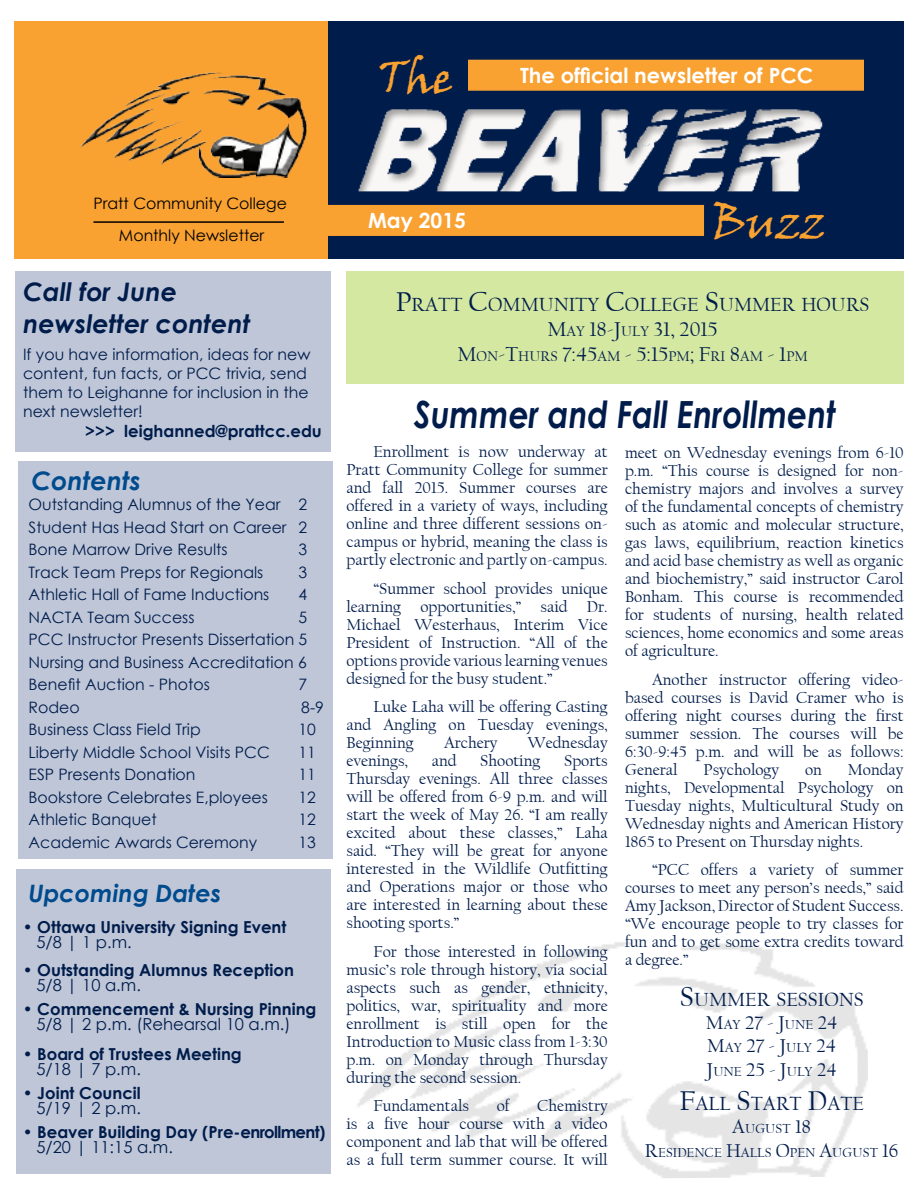
<style>
.page{position:relative;width:918px;height:1188px;background:#fff}
.page>*{position:absolute;margin:0;border:0;box-sizing:border-box;transform-origin:0 0}
.t1{font:45px "Viner Hand ITC";color:#f9a131}
.t2{font:italic 700 37.5px "Century Gothic";color:#001c4b;scale:.84 1}
.t3{font:italic 700 25.5px/31.5px "Century Gothic";color:#001c4b}
.t4{font:italic 700 25.5px "Century Gothic";color:#004b8d}
.t5{font:italic 700 24px "Century Gothic";color:#004b8d}
.t6{font:21px/25.2px "Californian FB";color:#001c4b;text-align:center}
.t7{font:700 21px "Century Gothic";color:#fff}
.t8{font:19.95px "Californian FB";color:#001c4b}
.t9{font:19.5px/23.4px "Californian FB";color:#001c4b;text-align:justify}
.t10{font:16.5px/18px "Californian FB";color:#001c4b;text-align:justify}
.t11{font:700 16.5px "Century Gothic";color:#001c4b}
.t12{font:16.5px "Century Gothic";color:#001c4b}
.t13{font:15.75px/22.5px "Century Gothic";color:#001c4b;text-align:justify}
.t14{font:15.75px/32.7px "Century Gothic";color:#000;text-align:center}
.t15{font:13.65px/23.4px "Californian FB";color:#001c4b;text-align:center}
.s1{font-size:28.5px}
.s2{font-size:14.7px}
.s3{font-size:13.65px}
.s4{font-size:19.5px}
</style>
<div class="page">
<img style="left:357px;top:941px;width:511px;height:237px">
<div style="left:14px;top:21px;width:315px;height:238px;background:#f9a131"></div>
<div style="left:76px;top:69px;width:231px;height:110px;background:#000;opacity:.75"></div>
<div style="left:328px;top:21px;width:576px;height:238px;background:#001c4b"></div>
<hr style="left:93px;top:221px;width:191px;height:2px;background:#000">
<div style="left:326px;top:205px;width:378px;height:31px;background:#f9a131"></div>
<div style="left:468px;top:60px;width:396px;height:31px;background:#f9a131;border:2px solid #f9a131"></div>
<div style="left:356px;top:93px;width:475px;height:114px;background:#000;opacity:.36"></div>
<div style="left:16px;top:271px;width:315px;height:181px;background:#bfc6d8"></div>
<div style="left:16px;top:869px;width:315px;height:305px;background:#bfc6d8"></div>
<div style="left:18px;top:461px;width:315px;height:398px;background:#bfc6d8"></div>
<div style="left:346px;top:271px;width:558px;height:113px;background:#d4e8a2"></div>
<h1 class="t1" style="left:379px;top:49px;width:76px">The</h1>
<p class="t7" style="left:520px;top:59px;width:295px">The official newsletter of PCC</p>
<p class="t14" style="left:93px;top:186px;width:195px">Pratt Community College<br>Monthly Newsletter</p>
<h3 class="t3" style="left:23px;top:275px;width:229px">Call for June newsletter content</h3>
<p class="t13" style="left:23px;top:345px;width:289px;line-height:18.9px;text-align:left">If you have information, ideas for new content, fun facts, or PCC trivia, send them to Leighanne for inclusion in the next newsletter!</p>
<p class="t11" style="left:85px;top:418px;width:238px">&gt;&gt;&gt; leighanned@prattcc.edu</p>
<h3 class="t4" style="left:31px;top:462px;width:111px">Contents</h3>
<p class="t13" style="left:29px;top:493px;width:280px">Outstanding Alumnus of the Year 2<br>Student Has Head Start on Career 2<br>Bone Marrow Drive Results</p>
<p class="t13" style="left:299px;top:538px;width:10px">3</p>
<p class="t13" style="left:29px;top:561px;width:236px">Track Team Preps for Regionals</p>
<p class="t13" style="left:299px;top:561px;width:10px">3</p>
<p class="t13" style="left:29px;top:583px;width:242px">Athletic Hall of Fame Inductions</p>
<p class="t13" style="left:299px;top:583px;width:10px">4</p>
<p class="t13" style="left:29px;top:606px;width:167px">NACTA Team Success</p>
<p class="t13" style="left:29px;top:606px;width:280px;text-indent:270px">5<br>PCC Instructor Presents Dissertation 5<br>Nursing and Business Accreditation 6<br>Benefit Auction - Photos</p>
<p class="t13" style="left:299px;top:673px;width:10px">7</p>
<p class="t13" style="left:29px;top:696px;width:53px">Rodeo</p>
<p class="t13" style="left:301px;top:696px;width:24px">8-9</p>
<p class="t13" style="left:29px;top:718px;width:174px">Business Class Field Trip</p>
<p class="t13" style="left:299px;top:718px;width:19px">10</p>
<p class="t13" style="left:29px;top:741px;width:243px">Liberty Middle School Visits PCC</p>
<p class="t13" style="left:299px;top:741px;width:19px">11</p>
<p class="t13" style="left:29px;top:763px;width:168px">ESP Presents Donation</p>
<p class="t13" style="left:299px;top:763px;width:19px">11</p>
<p class="t13" style="left:29px;top:786px;width:241px">Bookstore Celebrates E,ployees</p>
<p class="t13" style="left:299px;top:786px;width:19px">12</p>
<p class="t13" style="left:29px;top:808px;width:130px">Athletic Banquet</p>
<p class="t13" style="left:299px;top:808px;width:19px">12</p>
<p class="t13" style="left:29px;top:831px;width:230px">Academic Awards Ceremony</p>
<p class="t13" style="left:299px;top:831px;width:19px">13</p>
<h3 class="t5" style="left:28px;top:875px;width:194px">Upcoming Dates</h3>
<p class="t11" style="left:23px;top:914px;width:265px">• Ottawa University Signing Event</p>
<p class="t12" style="left:36px;top:930px;width:97px">5/8 | 1 p.m.</p>
<p class="t11" style="left:23px;top:958px;width:273px">• Outstanding Alumnus Reception</p>
<p class="t12" style="left:36px;top:974px;width:106px">5/8 | 10 a.m.</p>
<p class="t11" style="left:23px;top:997px;width:295px">• Commencement &amp; Nursing Pinning</p>
<p class="t12" style="left:36px;top:1013px;width:256px">5/8 | 2 p.m. (Rehearsal 10 a.m.)</p>
<p class="t11" style="left:23px;top:1042px;width:221px">• Board of Trustees Meeting</p>
<p class="t12" style="left:36px;top:1058px;width:106px">5/18 | 7 p.m.</p>
<p class="t11" style="left:23px;top:1081px;width:120px">• Joint Council</p>
<p class="t12" style="left:36px;top:1097px;width:106px">5/19 | 2 p.m.</p>
<p class="t11" style="left:23px;top:1120px;width:304px">• Beaver Building Day (Pre-enrollment)</p>
<p class="t12" style="left:36px;top:1136px;width:138px">5/20 | 11:15 a.m.</p>
<p class="t7" style="left:368px;top:205px;width:99px">May 2015</p>
<h1 class="t1" style="left:711px;top:195px;width:116px">Buzz</h1>
<p class="t8" style="left:396px;top:293px;width:473px"><span class="s1">P</span>RATT <span class="s1">C</span>OMMUNITY <span class="s1">C</span>OLLEGE <span class="s1">S</span>UMMER HOURS</p>
<p class="t6" style="left:458px;top:317px;width:352px">M<span class="s2">AY</span> 18-J<span class="s2">ULY</span> 31, 2015<br>M<span class="s2">ON</span>-T<span class="s2">HURS</span> 7:45<span class="s2">AM</span> - 5:15<span class="s2">PM</span>; F<span class="s2">RI</span> 8<span class="s2">AM</span> - 1<span class="s2">PM</span></p>
<h2 class="t2" style="left:414px;top:386px;width:503px">Summer and Fall Enrollment</h2>
<p class="t10" style="left:346px;top:443px;width:263px;text-indent:27px">Enrollment is now underway at Pratt Community College for summer and fall 2015. Summer courses are offered in a variety of ways, including online and three different sessions on&shy;campus or hybrid, meaning the class is partly electronic and partly on-campus.</p>
<p class="t10" style="left:346px;top:580px;width:263px;text-indent:27px">“Summer school provides unique learning opportunities,” said Dr.<br>Michael Westerhaus, Interim Vice President of Instruction. “All of the options provide various learning venues designed for the busy student.”</p>
<p class="t10" style="left:346px;top:698px;width:263px;text-indent:27px">Luke Laha will be offering Casting and Angling on Tuesday evenings, Beginning</p>
<p class="t10" style="left:444px;top:734px;width:55px">Archery</p>
<p class="t10" style="left:528px;top:734px;width:81px">Wednesday</p>
<p class="t10" style="left:346px;top:752px;width:63px">evenings,</p>
<p class="t10" style="left:432px;top:752px;width:26px">and</p>
<p class="t10" style="left:480px;top:752px;width:62px">Shooting</p>
<p class="t10" style="left:346px;top:752px;width:263px;text-indent:218px">Sports Thursday evenings. All three classes will be offered from 6-9 p.m. and will start the week of May 26. “I am really excited about these classes,” Laha said. “They will be great for anyone interested in the Wildlife Outfitting and Operations major or those who are interested in learning about these shooting sports.”</p>
<p class="t10" style="left:346px;top:943px;width:263px;text-indent:27px">For those interested in following music’s role through history, via social aspects such as gender, ethnicity, politics, war, spirituality and more enrollment is still open for the Introduction to Music class from 1-3:30 p.m. on Monday through Thursday during the second session.</p>
<p class="t10" style="left:373px;top:1097px;width:97px">Fundamentals</p>
<p class="t10" style="left:497px;top:1097px;width:14px">of</p>
<p class="t10" style="left:346px;top:1097px;width:263px;text-indent:191px">Chemistry is a five hour course with a video component and lab that will be offered as a full term summer course. It will</p>
<p class="t10" style="left:625px;top:444px;width:280px">meet on Wednesday evenings from 6-10 p.m. “This course is designed for non&shy;chemistry majors and involves a survey of the fundamental concepts of chemistry such as atomic and molecular structure, gas laws, equilibrium, reaction kinetics and acid base chemistry as well as organic and biochemistry,” said instructor Carol Bonham. This course is recommended for students of nursing, health related sciences, home economics and some areas of agriculture.</p>
<p class="t10" style="left:625px;top:670px;width:280px;text-indent:27px">Another instructor offering video&shy;based courses is David Cramer who is offering night courses during the first summer session. The courses will be 6:30-9:45 p.m. and will be as follows:<br>General</p>
<p class="t10" style="left:625px;top:760px;width:280px;text-indent:223px">Monday nights, Developmental Psychology on Tuesday nights, Multicultural Study on Wednesday nights and American History 1865 to Present on Thursday nights.</p>
<p class="t10" style="left:625px;top:861px;width:280px;text-indent:27px">“PCC offers a variety of summer courses to meet any person’s needs,” said Amy Jackson, Director of Student Success. “We encourage people to try classes for fun and to get some extra credits toward a degree.”</p>
<p class="t10" style="left:704px;top:760px;width:77px">Psychology</p>
<p class="t10" style="left:805px;top:760px;width:18px">on</p>
<p class="t8" style="left:680px;top:988px;width:183px"><span class="s1">S</span>UMMER SESSIONS</p>
<p class="t9" style="left:706px;top:1011px;width:133px">M<span class="s3">AY</span> 27 - J<span class="s3">UNE</span> 24<br>M<span class="s3">AY</span> 27 - J<span class="s3">ULY</span> 24<br>J<span class="s3">UNE</span> 25 - J<span class="s3">ULY</span> 24</p>
<p class="t8" style="left:679px;top:1092px;width:186px"><span class="s1">F</span>ALL <span class="s1">S</span>TART <span class="s1">D</span>ATE</p>
<p class="t15" style="left:645px;top:1117px;width:255px"><span class="s4">A</span>UGUST <span class="s4">18<br>R</span>ESIDENCE <span class="s4">H</span>ALLS <span class="s4">O</span>PEN <span class="s4">A</span>UGUST <span class="s4">16</span></p>
</div>
